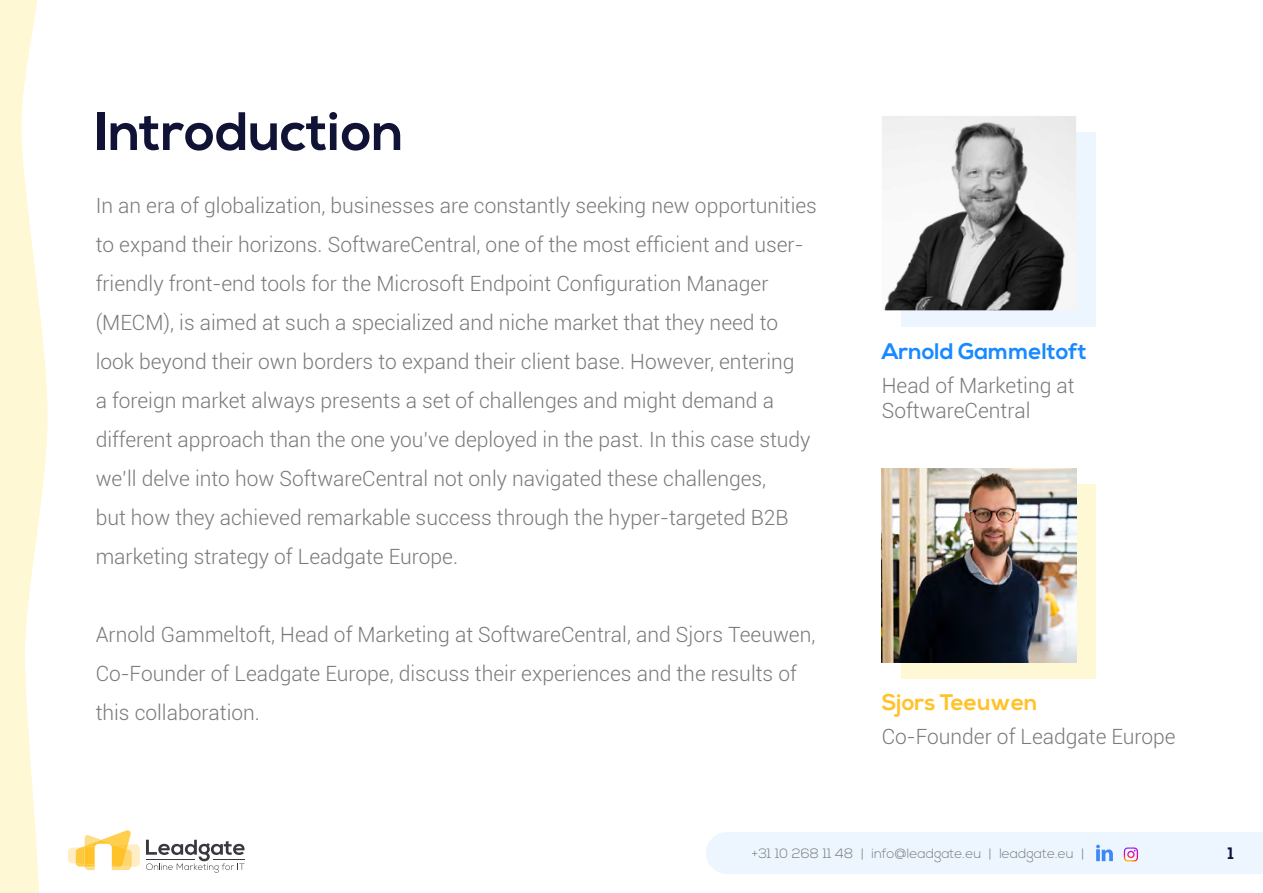
<style>
.page{position:relative;width:1263px;height:893px;background:#fff}
.page>*{position:absolute;margin:0;border:0;box-sizing:border-box;transform-origin:0 0}
.t1{font:700 54px "Nexa";color:#111336}
.t2{font:700 22.5px "Nexa";color:#1989ff}
.t3{font:700 22.5px "Nexa";color:#ffc229}
.t4{font:300 21px/39px "Roboto";color:#797979}
.t5{font:700 16.5px "Nexa";color:#111336}
.t6{font:300 13.5px "Nexa";color:#797979}
</style>
<div class="page">
<svg style="left:0;top:0;width:48px;height:893px"></svg>
<svg style="left:68px;top:830px;width:72px;height:40px"></svg>
<svg style="left:146px;top:840px;width:99px;height:33px"></svg>
<hr style="left:214px;top:859px;width:31px;height:1px;background:#383840">
<hr style="left:146px;top:859px;width:49px;height:1px;background:#383840">
<div style="left:706px;top:832px;width:557px;height:42px;background:#edf6ff"></div>
<div style="left:901px;top:132px;width:194px;height:195px;background:#edf6ff"></div>
<img style="left:882px;top:116px;width:194px;height:194px">
<div style="left:901px;top:484px;width:194px;height:195px;background:#fff8d4"></div>
<img style="left:882px;top:468px;width:194px;height:195px">
<h1 class="t1" style="left:95px;top:100px;width:310px">Introduction</h1>
<p class="t4" style="left:96px;top:185px;width:723px">In an era of globalization, businesses are constantly seeking new opportunities to expand their horizons. SoftwareCentral, one of the most efficient and user&shy;friendly front-end tools for the Microsoft Endpoint Configuration Manager (MECM), is aimed at such a specialized and niche market that they need to look beyond their own borders to expand their client base. However, entering<br>a foreign market always presents a set of challenges and might demand a different approach than the one you’ve deployed in the past. In this case study we’ll delve into how SoftwareCentral not only navigated these challenges,<br>but how they achieved remarkable success through the hyper-targeted B2B marketing strategy of Leadgate Europe.</p>
<p class="t4" style="left:96px;top:614px;width:721px">Arnold Gammeltoft, Head of Marketing at SoftwareCentral, and Sjors Teeuwen,<br>Co-Founder of Leadgate Europe, discuss their experiences and the results of this collaboration.</p>
<p class="t2" style="left:882px;top:339px;width:207px">Arnold Gammeltoft</p>
<p class="t4" style="left:882px;top:372px;width:194px;line-height:25.2px">Head of Marketing at<br>SoftwareCentral</p>
<p class="t3" style="left:882px;top:689px;width:157px">Sjors Teeuwen</p>
<p class="t4" style="left:882px;top:716px;width:295px">Co-Founder of Leadgate Europe</p>
<p class="t6" style="left:751px;top:845px;width:334px">+31 10 268 11 48 | info@leadgate.eu | leadgate.eu |</p>
<p class="t5" style="left:1228px;top:844px;width:8px">1</p>
</div>
